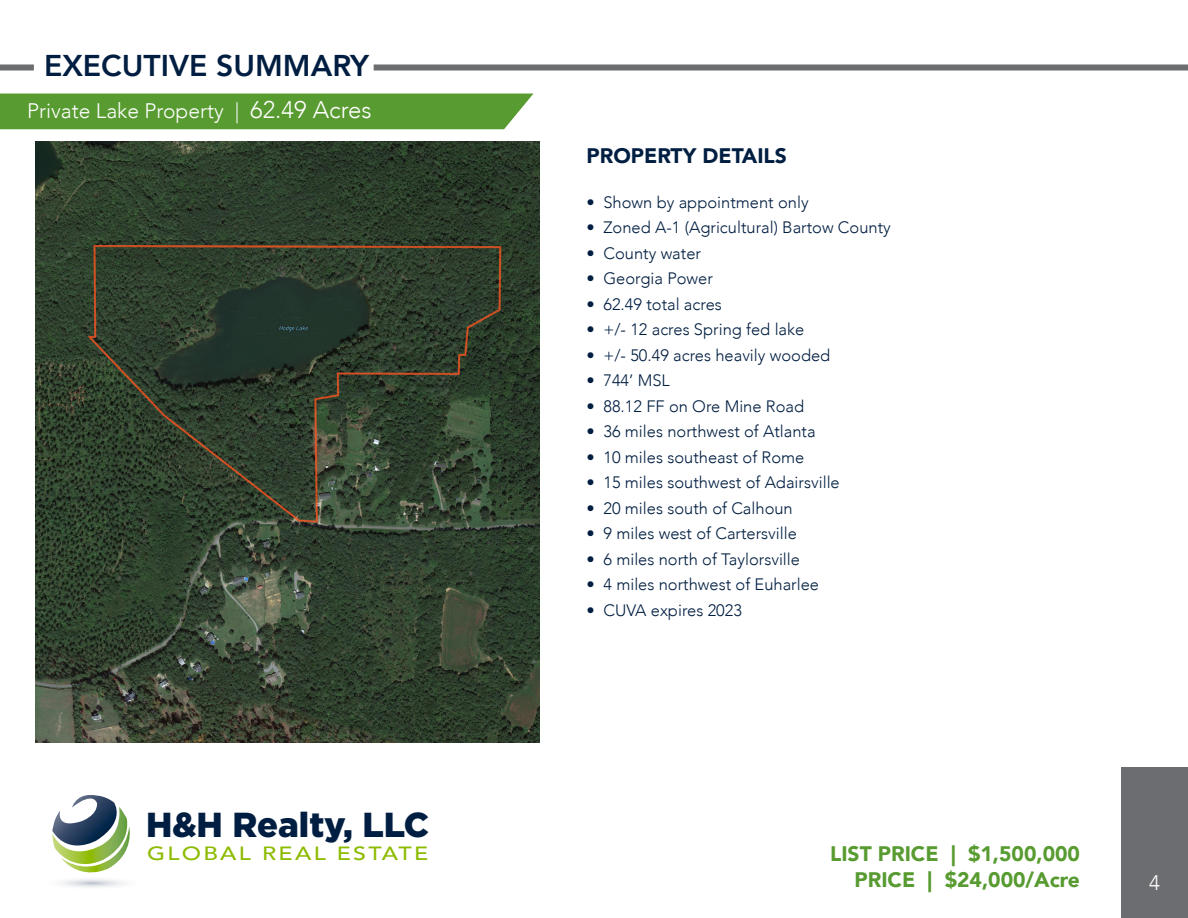
<style>
.page{position:relative;width:1188px;height:918px;background:#fff}
.page>*{position:absolute;margin:0;border:0;box-sizing:border-box;transform-origin:0 0}
.t1{font:900 34.65px "Gotham";color:#001e41}
.t2{font:800 30px "Avenir";color:#001e41}
.t3{font:900 21px "Avenir";color:#589b31}
.t4{font:300 21px "Avenir";color:#fff}
.t5{font:900 21px "Avenir";color:#001e41}
.t6{font:500 19.2px "Avenir";letter-spacing:.1em;color:#8dbb00;scale:1.21 1}
.t7{font:300 16.5px "Avenir";color:#001e41}
.s1{font-size:24px}
</style>
<div class="page">
<div style="left:1121px;top:768px;width:67px;height:150px;background:#6c6d70"></div>
<svg style="left:52px;top:795px;width:78px;height:92px"></svg>
<div style="left:0;top:64px;width:34px;height:6px;background:#6c6d70"></div>
<div style="left:374px;top:64px;width:814px;height:6px;background:#6c6d70"></div>
<div style="left:0;top:94px;width:533px;height:35px;background:#589b31"></div>
<img style="left:35px;top:142px;width:505px;height:600px">
<p class="t2" style="left:44px;top:43px;width:326px">EXECUTIVE SUMMARY</p>
<p class="t4" style="left:27px;top:99px;width:346px">Private Lake Property | <span class="s1">62.49 Acres</span></p>
<p class="t1" style="left:146px;top:801px;width:285px">H&amp;H Realty, LLC</p>
<p class="t6" style="left:147px;top:837px;width:234px">GLOBAL REAL ESTATE</p>
<p class="t5" style="left:587px;top:137px;width:202px">PROPERTY DETAILS</p>
<p class="t7" style="left:587px;top:192px;width:223px">• Shown by appointment only</p>
<p class="t7" style="left:587px;top:218px;width:306px">• Zoned A-1 (Agricultural) Bartow County</p>
<p class="t7" style="left:587px;top:243px;width:116px">• County water</p>
<p class="t7" style="left:587px;top:269px;width:128px">• Georgia Power</p>
<p class="t7" style="left:587px;top:294px;width:137px">• 62.49 total acres</p>
<p class="t7" style="left:587px;top:320px;width:219px">• +/- 12 acres Spring fed lake</p>
<p class="t7" style="left:587px;top:345px;width:245px">• +/- 50.49 acres heavily wooded</p>
<p class="t7" style="left:587px;top:371px;width:85px">• 744’ MSL</p>
<p class="t7" style="left:587px;top:396px;width:219px">• 88.12 FF on Ore Mine Road</p>
<p class="t7" style="left:587px;top:422px;width:231px">• 36 miles northwest of Atlanta</p>
<p class="t7" style="left:587px;top:447px;width:219px">• 10 miles southeast of Rome</p>
<p class="t7" style="left:587px;top:473px;width:255px">• 15 miles southwest of Adairsville</p>
<p class="t7" style="left:587px;top:498px;width:208px">• 20 miles south of Calhoun</p>
<p class="t7" style="left:587px;top:524px;width:212px">• 9 miles west of Cartersville</p>
<p class="t7" style="left:587px;top:549px;width:215px">• 6 miles north of Taylorsville</p>
<p class="t7" style="left:587px;top:575px;width:234px">• 4 miles northwest of Euharlee</p>
<p class="t7" style="left:587px;top:600px;width:157px">• CUVA expires 2023</p>
<p class="t3" style="left:830px;top:836px;width:251px">LIST PRICE | $1,500,000</p>
<p class="t3" style="left:855px;top:862px;width:227px">PRICE | $24,000/Acre</p>
<p class="t4" style="left:1149px;top:871px;width:12px">4</p>
</div>
